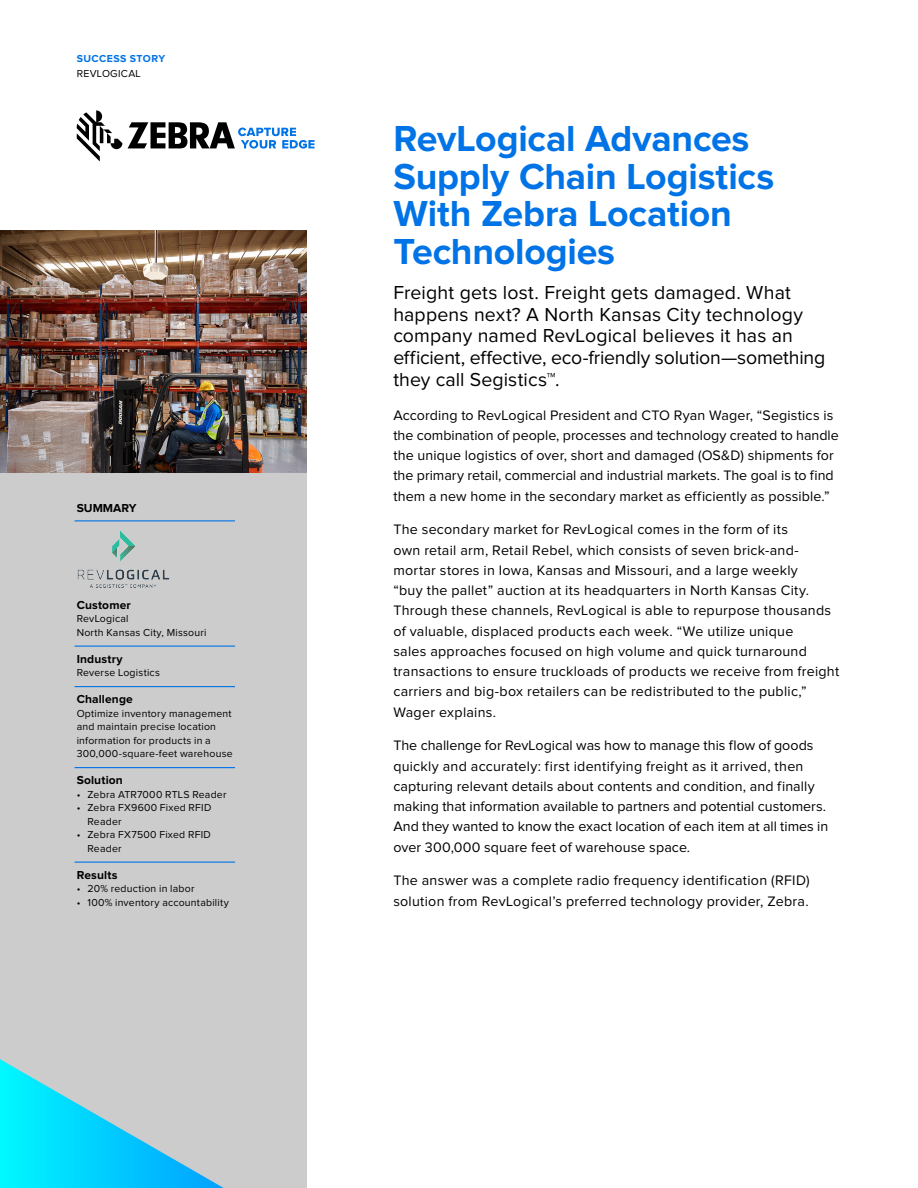
<style>
.page{position:relative;width:918px;height:1188px;background:#fff}
.page>*{position:absolute;margin:0;border:0;box-sizing:border-box;transform-origin:0 0}
.Heading-2-Cover{font:700 37.5px/37.5px "Proxima Nova";letter-spacing:-.005em;color:#0073e6}
.Subhead-1{font:19.5px/21.8px "Proxima Nova";letter-spacing:.005em;color:#000}
.Body{font:14.25px/20.2px "Proxima Nova";letter-spacing:.015em;color:#000}
.Sidebar_Subhead-rule{font:700 12px "Proxima Nova";letter-spacing:.015em;color:#000}
.Sidebar_Subhead{font:700 12px "Proxima Nova";letter-spacing:.015em;color:#000}
.Sidebar_Head-rule_be{font:700 12px "Proxima Nova";color:#000}
.Sidebar_Body{font:10.5px/13.5px "Proxima Nova";letter-spacing:.02em;color:#000}
.Sidebar_Subhead-2{font:10.5px/13.5px "Proxima Nova";letter-spacing:.02em;color:#000}
.Sidebar_Subhead-rule-2{font:10.5px "Proxima Nova";letter-spacing:.02em;color:#000}
.t1{font:700 10.5px "Proxima Nova";letter-spacing:.045em;color:#0073e6}
</style>
<div class="page">
<div style="left:0;top:462px;width:307px;height:726px;background:#ccc"></div>
<svg style="left:77px;top:110px;width:45px;height:51px"></svg>
<svg style="left:128px;top:122px;width:187px;height:27px"></svg>
<svg style="left:0;top:1059px;width:224px;height:129px"></svg>
<hr style="left:75px;top:520px;width:160px;height:1px;background:#0073e6">
<hr style="left:75px;top:646px;width:160px;height:1px;background:#0073e6">
<hr style="left:75px;top:686px;width:160px;height:1px;background:#0073e6">
<hr style="left:75px;top:767px;width:160px;height:1px;background:#0073e6">
<hr style="left:75px;top:862px;width:160px;height:1px;background:#0073e6">
<img style="left:0;top:230px;width:307px;height:243px">
<img style="left:77px;top:530px;width:92px;height:58px">
<p class="t1" style="left:77px;top:54px;width:90px">SUCCESS STORY</p>
<p class="Sidebar_Body" style="left:77px;top:67px;width:66px">REVLOGICAL</p>
<p class="Sidebar_Head-rule_be" style="left:77px;top:502px;width:61px">SUMMARY</p>
<p class="Sidebar_Subhead" style="left:77px;top:599px;width:56px">Customer</p>
<p class="Sidebar_Subhead-2" style="left:77px;top:613px;width:131px">RevLogical<br>North Kansas City, Missouri</p>
<p class="Sidebar_Subhead-rule" style="left:77px;top:653px;width:48px">Industry</p>
<p class="Sidebar_Subhead-rule-2" style="left:77px;top:668px;width:85px">Reverse Logistics</p>
<p class="Sidebar_Subhead-rule" style="left:77px;top:694px;width:58px">Challenge</p>
<p class="Sidebar_Body" style="left:77px;top:707px;width:157px">Optimize inventory management and maintain precise location information for products in a<br>300,000-square-feet warehouse</p>
<p class="Sidebar_Subhead-rule" style="left:77px;top:775px;width:48px">Solution</p>
<p class="Sidebar_Body" style="left:77px;top:788px;width:151px">• Zebra ATR7000 RTLS Reader</p>
<p class="Sidebar_Body" style="left:87px;top:802px;width:126px;text-indent:-11px">• Zebra FX9600 Fixed RFID<br>Reader</p>
<p class="Sidebar_Body" style="left:87px;top:829px;width:125px;text-indent:-11px">• Zebra FX7500 Fixed RFID<br>Reader</p>
<p class="Sidebar_Subhead-rule" style="left:77px;top:869px;width:42px">Results</p>
<p class="Sidebar_Body" style="left:77px;top:883px;width:119px">• 20% reduction in labor</p>
<p class="Sidebar_Body" style="left:77px;top:896px;width:154px">• 100% inventory accountability</p>
<p class="Heading-2-Cover" style="left:393px;top:121px;width:383px">RevLogical Advances<br>Supply Chain Logistics<br>With Zebra Location<br>Technologies</p>
<p class="Subhead-1" style="left:393px;top:282px;width:434px">Freight gets lost. Freight gets damaged. What happens next? A North Kansas City technology company named RevLogical believes it has an efficient, effective, eco-friendly solution—something they call Segistics™.</p>
<p class="Body" style="left:393px;top:405px;width:447px">According to RevLogical President and CTO Ryan Wager, “Segistics is the combination of people, processes and technology created to handle the unique logistics of over, short and damaged (OS&amp;D) shipments for the primary retail, commercial and industrial markets. The goal is to find them a new home in the secondary market as efficiently as possible.”</p>
<p class="Body" style="left:393px;top:520px;width:447px">The secondary market for RevLogical comes in the form of its<br>own retail arm, Retail Rebel, which consists of seven brick-and&shy;mortar stores in Iowa, Kansas and Missouri, and a large weekly<br>“buy the pallet” auction at its headquarters in North Kansas City.<br>Through these channels, RevLogical is able to repurpose thousands of valuable, displaced products each week. “We utilize unique<br>sales approaches focused on high volume and quick turnaround transactions to ensure truckloads of products we receive from freight carriers and big-box retailers can be redistributed to the public,” Wager explains.</p>
<p class="Body" style="left:393px;top:736px;width:437px">The challenge for RevLogical was how to manage this flow of goods quickly and accurately: first identifying freight as it arrived, then capturing relevant details about contents and condition, and finally making that information available to partners and potential customers.<br>And they wanted to know the exact location of each item at all times in over 300,000 square feet of warehouse space.</p>
<p class="Body" style="left:393px;top:871px;width:418px">The answer was a complete radio frequency identification (RFID) solution from RevLogical’s preferred technology provider, Zebra.</p>
</div>
